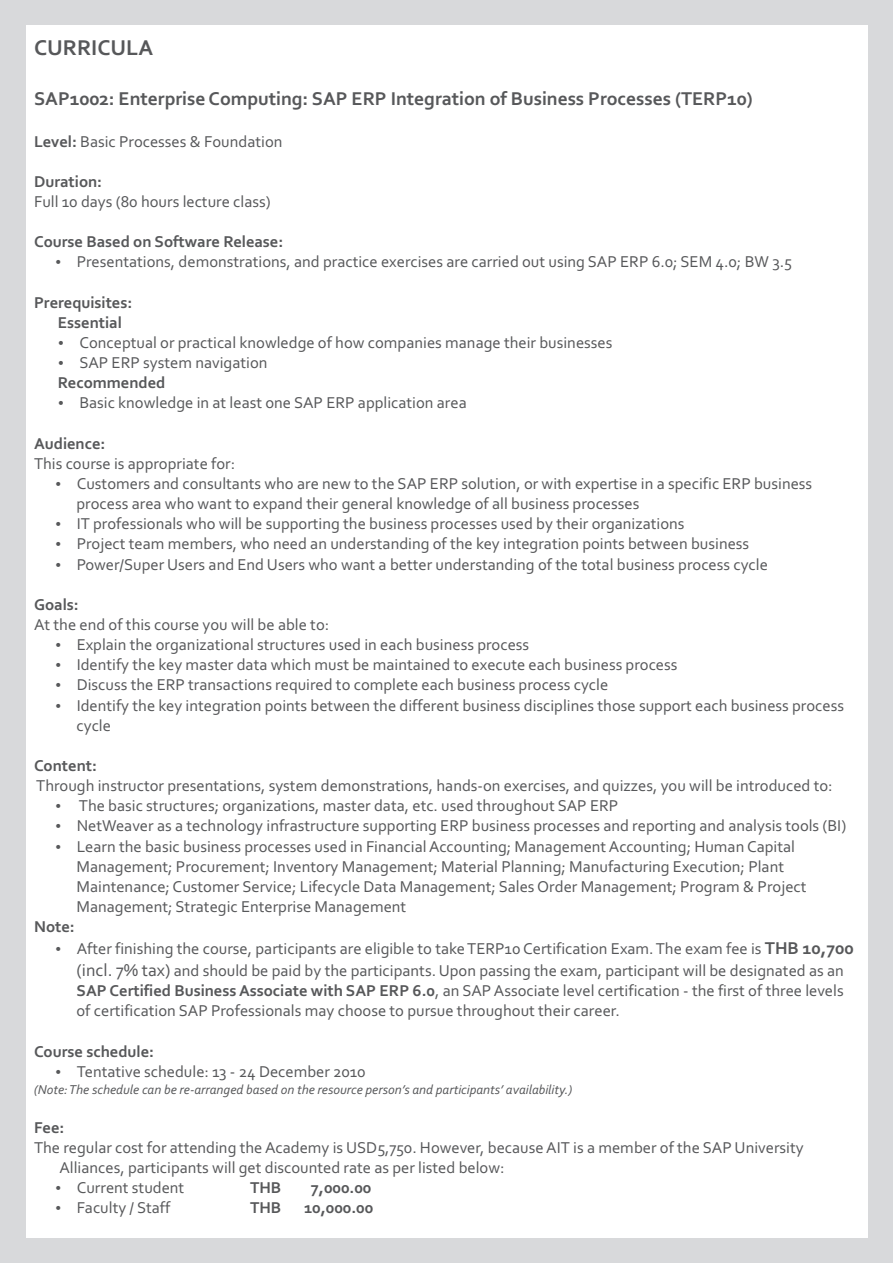
<style>
.page{position:relative;width:893px;height:1263px;background:#d8d9db}
.page>*{position:absolute;margin:0;border:0;box-sizing:border-box;transform-origin:0 0}
.t1{font:700 22.5px "Corbel";color:#57585a}
.t2{font:700 19.5px "Corbel";color:#57585a}
.t3{font:16.5px/20.1px "Corbel";color:#57585a}
.t4{font:700 16.5px/20.1px "Corbel";color:#57585a}
.t5{font:italic 13.5px "Corbel";color:#57585a}
.s1{font-weight:700}
.s2{font-weight:700;font-size:18px}
.s3{font-size:18px}
</style>
<div class="page">
<div style="left:26px;top:25px;width:841px;height:1212px;background:#fff"></div>
<h1 class="t1" style="left:34px;top:39px;width:121px">CURRICULA</h1>
<p class="t2" style="left:34px;top:90px;width:720px">SAP1002: Enterprise Computing: SAP ERP Integration of Business Processes (TERP10)</p>
<p class="t3" style="left:34px;top:132px;width:250px"><span class="s1">Level:</span> Basic Processes &amp; Foundation</p>
<p class="t4" style="left:34px;top:173px;width:70px">Duration:</p>
<p class="t3" style="left:34px;top:193px;width:238px">Full 10 days (80 hours lecture class)</p>
<p class="t4" style="left:34px;top:233px;width:251px">Course Based on Software Release:</p>
<p class="t3" style="left:77px;top:253px;width:717px">Presentations, demonstrations, and practice exercises are carried out using SAP ERP 6.0; SEM 4.0; BW 3.5</p>
<p class="t4" style="left:58px;top:294px;width:76px;text-indent:-24px">Prerequisites:<br>Essential</p>
<p class="t3" style="left:79px;top:334px;width:535px">Conceptual or practical knowledge of how companies manage their businesses<br>SAP ERP system navigation</p>
<p class="t4" style="left:58px;top:374px;width:109px">Recommended</p>
<p class="t3" style="left:79px;top:394px;width:389px">Basic knowledge in at least one SAP ERP application area</p>
<p class="t4" style="left:34px;top:435px;width:73px">Audience:</p>
<p class="t3" style="left:77px;top:455px;width:737px;text-indent:-43px">This course is appropriate for:<br>Customers and consultants who are new to the SAP ERP solution, or with expertise in a specific ERP business process area who want to expand their general knowledge of all business processes<br>IT professionals who will be supporting the business processes used by their organizations<br>Project team members, who need an understanding of the key integration points between business Power/Super Users and End Users who want a better understanding of the total business process cycle</p>
<p class="t4" style="left:34px;top:596px;width:46px">Goals:</p>
<p class="t3" style="left:77px;top:616px;width:769px;text-indent:-43px">At the end of this course you will be able to:<br>Explain the organizational structures used in each business process<br>Identify the key master data which must be maintained to execute each business process<br>Discuss the ERP transactions required to complete each business process cycle<br>Identify the key integration points between the different business disciplines those support each business process cycle</p>
<p class="t4" style="left:34px;top:757px;width:64px">Content:</p>
<p class="t3" style="left:77px;top:777px;width:771px;text-indent:-40px">Through instructor presentations, system demonstrations, hands-on exercises, and quizzes, you will be introduced to:<br>The basic structures; organizations, master data, etc. used throughout SAP ERP<br>NetWeaver as a technology infrastructure supporting ERP business processes and reporting and analysis tools (BI)<br>Learn the basic business processes used in Financial Accounting; Management Accounting; Human Capital Management; Procurement; Inventory Management; Material Planning; Manufacturing Execution; Plant Maintenance; Customer Service; Lifecycle Data Management; Sales Order Management; Program &amp; Project Management; Strategic Enterprise Management</p>
<p class="t4" style="left:34px;top:918px;width:42px">Note:</p>
<p class="t3" style="left:77px;top:939px;width:779px;line-height:20.9px">After finishing the course, participants are eligible to take TERP10 Certification Exam. The exam fee is <span class="s2">THB 10,700 </span><span class="s3">(incl. 7% tax)</span> and should be paid by the participants. Upon passing the exam, participant will be designated as an <span class="s1">SAP Certified Business Associate with SAP ERP 6.0</span>, an SAP Associate level certification - the first of three levels of certification SAP Professionals may choose to pursue throughout their career.</p>
<p class="t4" style="left:34px;top:1042px;width:122px">Course schedule:</p>
<p class="t3" style="left:77px;top:1063px;width:291px">Tentative schedule: 13 - 24 December 2010</p>
<p class="t5" style="left:34px;top:1084px;width:540px">(Note: The schedule can be re-arranged based on the resource person’s and participants’ availability.)</p>
<p class="t4" style="left:34px;top:1119px;width:32px">Fee:</p>
<p class="t3" style="left:34px;top:1139px;width:771px">The regular cost for attending the Academy is USD5,750. However, because AIT is a member of the SAP University</p>
<p class="t3" style="left:60px;top:1159px;width:446px">Alliances, participants will get discounted rate as per listed below:</p>
<p class="t3" style="left:77px;top:1179px;width:109px">Current student</p>
<p class="t4" style="left:250px;top:1179px;width:33px">THB</p>
<p class="t4" style="left:311px;top:1179px;width:62px">7,000.00</p>
<p class="t3" style="left:77px;top:1199px;width:95px">Faculty / Staff</p>
<p class="t4" style="left:250px;top:1199px;width:33px">THB</p>
<p class="t4" style="left:304px;top:1199px;width:71px">10,000.00</p>
</div>
